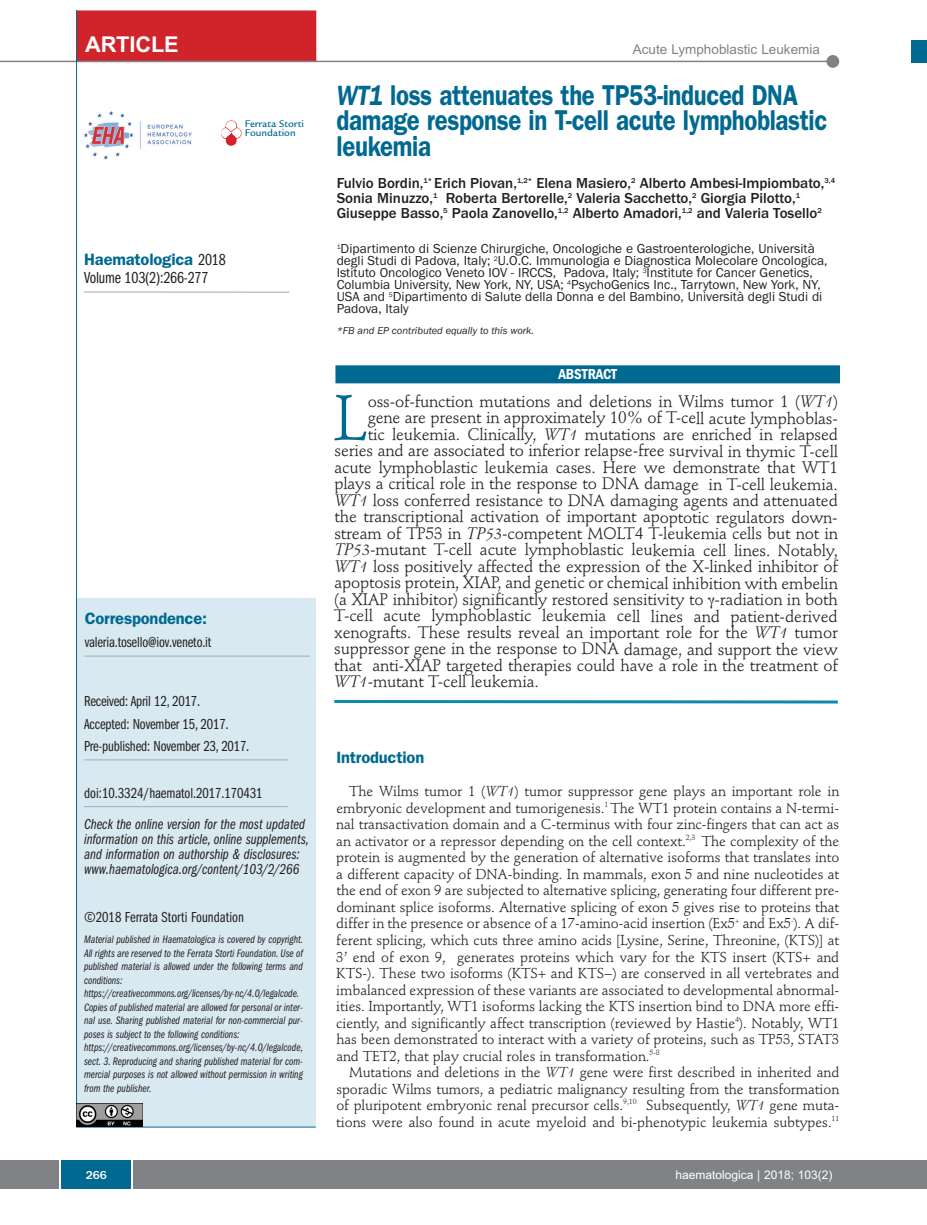
<style>
.page{position:relative;width:927px;height:1225px;background:#fff}
.page>*{position:absolute;margin:0;border:0;box-sizing:border-box;transform-origin:0 0}
.t1{font:62.7px "Stempel Schneidler";color:#006991}
.t2{font:600 28.8px/25.5px "Franklin Gothic";letter-spacing:-.015em;color:#006991;scale:.83 1}
.t3{font:700 21.75px "Arial";letter-spacing:-.01em;color:#fff}
.t4{font:16.5px "Stempel Schneidler";letter-spacing:-.01em;color:#231f20}
.t5{font:600 16.5px "Franklin Gothic";letter-spacing:-.01em;color:#006991}
.t6{font:16.5px "Franklin Gothic Book Cmpr";letter-spacing:-.01em;color:#231f20}
.t7{font:500 15px/15px "Franklin Gothic";color:#231f20}
.t8{font:15px/22.5px "Franklin Gothic Book Cmpr";letter-spacing:-.01em;color:#231f20}
.t9{font:15px/15px "Franklin Gothic Book Cmpr Ital";color:#231f20}
.t10{font:600 condensed 15px "Franklin Gothic";letter-spacing:-.005em;color:#fff}
.t11{font:14.25px/16.5px "Stempel Schneidler";letter-spacing:-.005em;color:#231f20;text-align:justify}
.t12{font:13.5px/12px "Franklin Gothic";color:#231f20}
.t13{font:13.5px "Arial";color:#808285}
.t14{font:12px "Arial";color:#fff}
.t15{font:500 12px "Franklin Gothic";color:#fff}
.t16{font:11.25px/13.5px "Franklin Gothic Book Cmpr Ital";color:#231f20}
.t17{font:italic 10.5px "Franklin Gothic";color:#231f20}
.t18{font:500 10.5px/9px "Legacy Sans";color:#006991}
.s1{font-family:"Franklin Gothic Book Cmpr";font-weight:400;color:#231f20}
.s2{font-style:italic}
</style>
<div class="page">
<div style="left:911px;top:40px;width:16px;height:22px;background:#006991"></div>
<div style="left:910px;top:1160px;width:17px;height:28px;background:#808285"></div>
<div style="left:0;top:1160px;width:910px;height:28px;background:#808285"></div>
<div style="left:61px;top:1160px;width:71px;height:28px;background:#006991"></div>
<svg style="left:60px;top:1160px;width:1px;height:28px"></svg>
<svg style="left:132px;top:1160px;width:1px;height:28px"></svg>
<div style="left:77px;top:598px;width:239px;height:529px;background:#d8e9f1"></div>
<hr style="left:84px;top:759px;width:204px;height:1px;background:#a8a9ad">
<hr style="left:85px;top:656px;width:225px;height:1px;background:#a8a9ad">
<hr style="left:76px;top:1126px;width:240px;height:1px;background:#006991">
<img style="left:221px;top:120px;width:20px;height:26px">
<img style="left:83px;top:111px;width:109px;height:49px">
<hr style="left:84px;top:292px;width:206px;height:1px;background:#a8a9ad">
<div style="left:77px;top:10px;width:239px;height:52px;background:#d1232a"></div>
<hr style="left:0;top:61px;width:830px;height:1px;background:#808285">
<div style="left:826px;top:55px;width:13px;height:13px;background:#808285;border-radius:50%"></div>
<hr style="left:84px;top:806px;width:204px;height:1px;background:#a8a9ad">
<hr style="left:76px;top:10px;width:1px;height:1116px;background:#006991">
<img style="left:77px;top:1103px;width:65px;height:23px">
<svg style="left:334px;top:700px;width:504px;height:4px;background:#49a6c2"></svg>
<div style="left:335px;top:365px;width:505px;height:18px;background:#006991"></div>
<h3 class="t3" style="left:85px;top:32px;width:95px">ARTICLE</h3>
<p class="t13" style="left:633px;top:42px;width:189px">Acute Lymphoblastic Leukemia</p>
<p class="t18" style="left:245px;top:120px;width:61px">Ferrata Storti<br>Foundation</p>
<p class="t5" style="left:84px;top:254px;width:143px">Haematologica <span class="s1">2018</span></p>
<p class="t6" style="left:84px;top:272px;width:126px">Volume 103(2):266-277</p>
<p class="t5" style="left:85px;top:612px;width:124px">Correspondence:</p>
<p class="t8" style="left:85px;top:632px;width:128px">valeria.tosello@iov.veneto.it</p>
<p class="t8" style="left:84px;top:691px;width:167px">Received: April 12, 2017.<br>Accepted: November 15, 2017.<br>Pre-published: November 23, 2017.</p>
<p class="t8" style="left:84px;top:783px;width:180px">doi:10.3324/haematol.2017.170431</p>
<p class="t9" style="left:84px;top:817px;width:226px">Check the online version for the most updated information on this article, online supplements, and information on authorship &amp; disclosures: www.haematologica.org/content/103/2/266</p>
<p class="t8" style="left:84px;top:907px;width:161px">©2018 Ferrata Storti Foundation</p>
<p class="t16" style="left:84px;top:933px;width:221px">Material published in Haematologica is covered by copyright.<br>All rights are reserved to the Ferrata Storti Foundation. Use of published material is allowed under the following terms and conditions: https://creativecommons.org/licenses/by-nc/4.0/legalcode.<br>Copies of published material are allowed for personal or inter&shy;nal use. Sharing published material for non-commercial pur&shy;poses is subject to the following conditions: https://creativecommons.org/licenses/by-nc/4.0/legalcode, sect. 3. Reproducing and sharing published material for com&shy;mercial purposes is not allowed without permission in writing from the publisher.</p>
<h2 class="t2" style="left:337px;top:85px;width:593px"><span class="s2">WT1</span> loss attenuates the TP53-induced DNA damage response in T-cell acute lymphoblastic leukemia</h2>
<p class="t7" style="left:337px;top:175px;width:500px">Fulvio Bordin,<sup>1*</sup> Erich Piovan,<sup>1,2*</sup> Elena Masiero,<sup>2</sup> Alberto Ambesi-Impiombato,<sup>3,4<br></sup>Sonia Minuzzo,<sup>1</sup> Roberta Bertorelle,<sup>2</sup> Valeria Sacchetto,<sup>2</sup> Giorgia Pilotto,<sup>1<br></sup>Giuseppe Basso,<sup>5</sup> Paola Zanovello,<sup>1,2</sup> Alberto Amadori,<sup>1,2</sup> and Valeria Tosello<sup>2</sup></p>
<p class="t12" style="left:337px;top:243px;width:492px"><sup>1</sup>Dipartimento di Scienze Chirurgiche, Oncologiche e Gastroenterologiche, Università degli Studi di Padova, Italy; <sup>2</sup>U.O.C. Immunologia e Diagnostica Molecolare Oncologica, Istituto Oncologico Veneto IOV - IRCCS, Padova, Italy; <sup>3</sup>Institute for Cancer Genetics, Columbia University, New York, NY, USA; <sup>4</sup>PsychoGenics Inc., Tarrytown, New York, NY, USA and <sup>5</sup>Dipartimento di Salute della Donna e del Bambino, Università degli Studi di Padova, Italy</p>
<p class="t17" style="left:337px;top:324px;width:199px">*FB and EP contributed equally to this work.</p>
<p class="t10" style="left:558px;top:369px;width:60px">ABSTRACT</p>
<h1 class="t1" style="left:334px;top:392px;width:35px">L</h1>
<p class="t4" style="left:368px;top:394px;width:472px">oss-of-function mutations and deletions in Wilms tumor 1 (<span class="s2">WT1</span>)</p>
<p class="t4" style="left:368px;top:411px;width:472px">gene are present in approximately 10% of T-cell acute lymphoblas-</p>
<p class="t4" style="left:368px;top:427px;width:472px">tic leukemia. Clinically, <span class="s2">WT1</span> mutations are enriched in relapsed</p>
<p class="t4" style="left:334px;top:444px;width:505px">series and are associated to inferior relapse-free survival in thymic T-cell</p>
<p class="t4" style="left:334px;top:460px;width:505px">acute lymphoblastic leukemia cases. Here we demonstrate that WT1</p>
<p class="t4" style="left:334px;top:477px;width:505px">plays a critical role in the response to DNA damage in T-cell leukemia.</p>
<p class="t4" style="left:334px;top:493px;width:505px"><span class="s2">WT1</span> loss conferred resistance to DNA damaging agents and attenuated</p>
<p class="t4" style="left:334px;top:510px;width:505px">the transcriptional activation of important apoptotic regulators down-</p>
<p class="t4" style="left:334px;top:526px;width:505px">stream of TP53 in <span class="s2">TP53</span>-competent MOLT4 T-leukemia cells but not in</p>
<p class="t4" style="left:334px;top:543px;width:505px"><span class="s2">TP53</span>-mutant T-cell acute lymphoblastic leukemia cell lines. Notably,</p>
<p class="t4" style="left:334px;top:559px;width:505px"><span class="s2">WT1</span> loss positively affected the expression of the X-linked inhibitor of</p>
<p class="t4" style="left:334px;top:576px;width:505px">apoptosis protein, XIAP, and genetic or chemical inhibition with embelin</p>
<p class="t4" style="left:334px;top:592px;width:505px">(a XIAP inhibitor) significantly restored sensitivity to -radiation in both</p>
<p class="t4" style="left:334px;top:609px;width:505px">T-cell acute lymphoblastic leukemia cell lines and patient-derived</p>
<p class="t4" style="left:334px;top:625px;width:505px">xenografts. These results reveal an important role for the <span class="s2">WT1</span> tumor</p>
<p class="t4" style="left:334px;top:642px;width:505px">suppressor gene in the response to DNA damage, and support the view</p>
<p class="t4" style="left:334px;top:658px;width:505px">that anti-XIAP targeted therapies could have a role in the treatment of</p>
<p class="t4" style="left:334px;top:675px;width:206px"><span class="s2">WT1</span>-mutant T-cell leukemia.</p>
<p class="t5" style="left:336px;top:752px;width:89px">Introduction</p>
<p class="t11" style="left:336px;top:784px;width:505px;text-indent:13px">The Wilms tumor 1 (<span class="s2">WT1</span>) tumor suppressor gene plays an important role in embryonic development and tumorigenesis.<sup>1</sup> The WT1 protein contains a N-termi&shy;nal transactivation domain and a C-terminus with four zinc-fingers that can act as an activator or a repressor depending on the cell context.<sup>2,3</sup> The complexity of the protein is augmented by the generation of alternative isoforms that translates into a different capacity of DNA-binding. In mammals, exon 5 and nine nucleotides at the end of exon 9 are subjected to alternative splicing, generating four different pre&shy;dominant splice isoforms. Alternative splicing of exon 5 gives rise to proteins that differ in the presence or absence of a 17-amino-acid insertion (Ex5<sup>+</sup> and Ex5<sup>-</sup>). A dif&shy;ferent splicing, which cuts three amino acids [Lysine, Serine, Threonine, (KTS)] at 3’ end of exon 9, generates proteins which vary for the KTS insert (KTS+ and KTS-). These two isoforms (KTS+ and KTS−) are conserved in all vertebrates and imbalanced expression of these variants are associated to developmental abnormal&shy;ities. Importantly, WT1 isoforms lacking the KTS insertion bind to DNA more effi&shy;ciently, and significantly affect transcription (reviewed by Hastie<sup>4</sup>). Notably, WT1 has been demonstrated to interact with a variety of proteins, such as TP53, STAT3 and TET2, that play crucial roles in transformation.<sup>5-8</sup></p>
<p class="t11" style="left:336px;top:1065px;width:504px;text-indent:13px">Mutations and deletions in the <span class="s2">WT1</span> gene were first described in inherited and sporadic Wilms tumors, a pediatric malignancy resulting from the transformation of pluripotent embryonic renal precursor cells.<sup>9,10</sup> Subsequently, <span class="s2">WT1</span> gene muta&shy;tions were also found in acute myeloid and bi-phenotypic leukemia subtypes.<sup>11</sup></p>
<p class="t15" style="left:86px;top:1167px;width:23px">266</p>
<p class="t14" style="left:676px;top:1167px;width:158px">haematologica | 2018; 103(2)</p>
</div>
